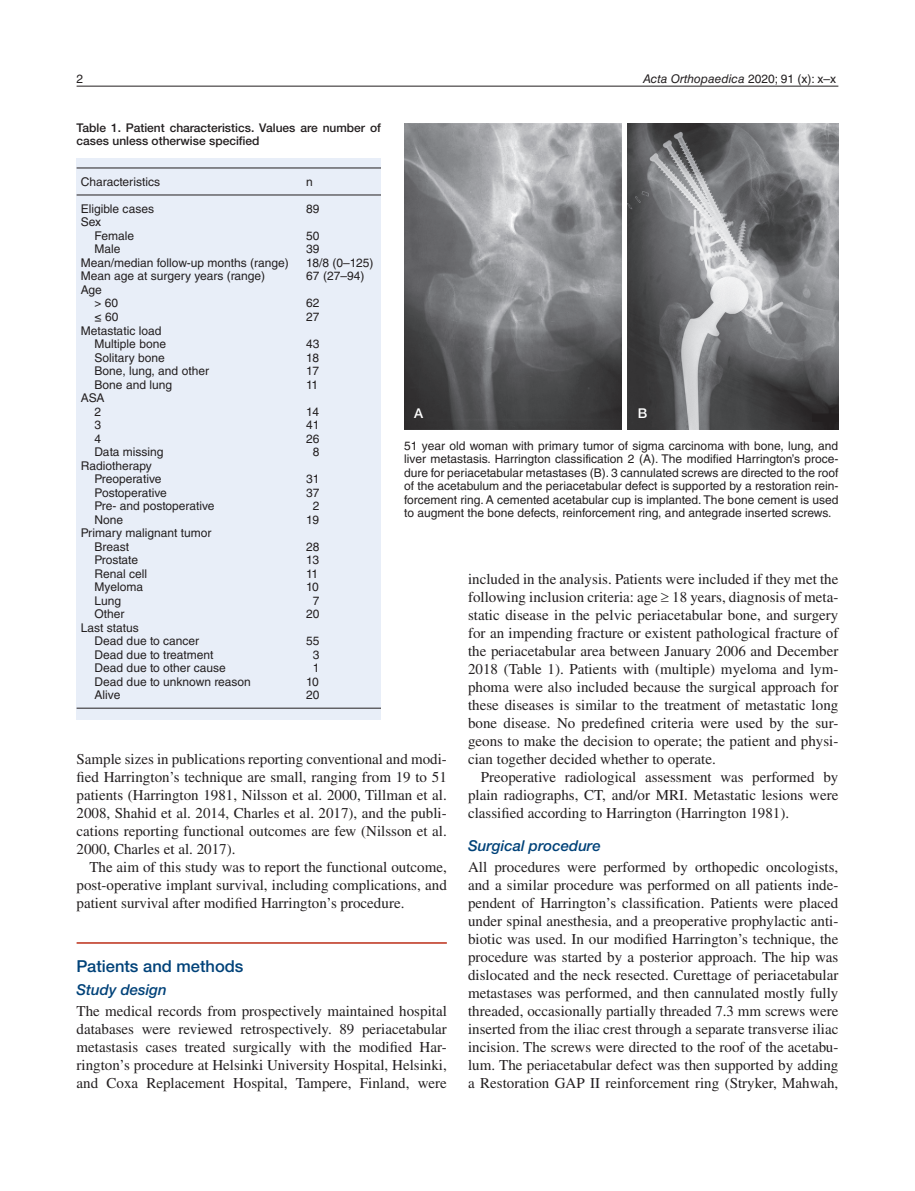
<style>
.page{position:relative;width:915px;height:1191px;background:#fff}
.page>*{position:absolute;margin:0;border:0;box-sizing:border-box;transform-origin:0 0}
.t1{font:500 16.5px "Helvetica Neue LTW1 G";color:#004279}
.t2{font:15px/18px "Times";color:#231f20;text-align:justify}
.t3{font:italic 500 15px "Helvetica Neue LTW1 G";color:#004279}
.t4{font:500 13.5px "Helvetica Neue LTW1 G";color:#fff}
.t5{font:12px/13.5px "Helvetica LT Std";color:#231f20}
.t6{font:500 12px/13.5px "Helvetica Neue LTW1 G";color:#231f20}
.t7{font:italic 12px "Helvetica LT Std";color:#231f20}
.s1{font-style:normal}
</style>
<div class="page">
<hr style="left:77px;top:86px;width:761px;height:1px;background:#231f20">
<hr style="left:77px;top:942px;width:369px;height:1px;background:#bc2e18">
<div style="left:77px;top:158px;width:304px;height:561px;background:#e8eef8"></div>
<hr style="left:77px;top:168px;width:304px;height:1px;background:#231f20">
<hr style="left:77px;top:195px;width:304px;height:1px;background:#231f20">
<hr style="left:77px;top:708px;width:304px;height:1px;background:#231f20">
<img style="left:627px;top:123px;width:211px;height:307px">
<img style="left:404px;top:123px;width:217px;height:307px">
<p class="t5" style="left:77px;top:72px;width:8px">2</p>
<p class="t7" style="left:643px;top:72px;width:195px">Acta Orthopaedica <span class="s1">2020; 91 (x): x–x</span></p>
<p class="t6" style="left:77px;top:121px;width:306px">Table 1. Patient characteristics. Values are number of cases unless otherwise specified</p>
<p class="t5" style="left:81px;top:175px;width:81px">Characteristics</p>
<p class="t5" style="left:306px;top:175px;width:8px">n</p>
<p class="t5" style="left:81px;top:202px;width:75px">Eligible cases</p>
<p class="t5" style="left:306px;top:202px;width:15px">89</p>
<p class="t5" style="left:95px;top:215px;width:41px;text-indent:-14px">Sex<br>Female</p>
<p class="t5" style="left:306px;top:229px;width:15px">50</p>
<p class="t5" style="left:95px;top:242px;width:28px">Male</p>
<p class="t5" style="left:306px;top:242px;width:15px">39</p>
<p class="t5" style="left:81px;top:256px;width:209px">Mean/median follow-up months (range)</p>
<p class="t5" style="left:306px;top:256px;width:69px">18/8 (0–125)</p>
<p class="t5" style="left:81px;top:269px;width:186px">Mean age at surgery years (range)</p>
<p class="t5" style="left:306px;top:269px;width:60px">67 (27–94)</p>
<p class="t5" style="left:95px;top:283px;width:25px;text-indent:-14px">Age<br>&gt; 60</p>
<p class="t5" style="left:306px;top:296px;width:15px">62</p>
<p class="t5" style="left:95px;top:310px;width:25px">≤ 60</p>
<p class="t5" style="left:306px;top:310px;width:15px">27</p>
<p class="t5" style="left:95px;top:323px;width:73px;text-indent:-14px">Metastatic load<br>Multiple bone</p>
<p class="t5" style="left:306px;top:337px;width:15px">43</p>
<p class="t5" style="left:95px;top:350px;width:72px">Solitary bone</p>
<p class="t5" style="left:306px;top:350px;width:14px">18</p>
<p class="t5" style="left:95px;top:364px;width:116px">Bone, lung, and other</p>
<p class="t5" style="left:306px;top:364px;width:14px">17</p>
<p class="t5" style="left:95px;top:377px;width:79px">Bone and lung</p>
<p class="t5" style="left:306px;top:377px;width:13px">11</p>
<p class="t5" style="left:81px;top:391px;width:25px;text-align:right">ASA<br>2</p>
<p class="t5" style="left:306px;top:404px;width:14px">14</p>
<p class="t5" style="left:95px;top:418px;width:8px">3</p>
<p class="t5" style="left:306px;top:418px;width:15px">41</p>
<p class="t5" style="left:95px;top:431px;width:8px">4</p>
<p class="t5" style="left:306px;top:431px;width:15px">26</p>
<p class="t5" style="left:95px;top:445px;width:70px">Data missing</p>
<p class="t5" style="left:313px;top:445px;width:8px">8</p>
<p class="t5" style="left:95px;top:458px;width:68px;text-indent:-14px">Radiotherapy<br>Preoperative</p>
<p class="t5" style="left:306px;top:472px;width:15px">31</p>
<p class="t5" style="left:95px;top:485px;width:74px">Postoperative</p>
<p class="t5" style="left:306px;top:485px;width:15px">37</p>
<p class="t5" style="left:95px;top:499px;width:121px">Pre- and postoperative</p>
<p class="t5" style="left:313px;top:499px;width:8px">2</p>
<p class="t5" style="left:95px;top:512px;width:30px">None</p>
<p class="t5" style="left:306px;top:512px;width:14px">19</p>
<p class="t5" style="left:95px;top:526px;width:118px;text-indent:-14px">Primary malignant tumor<br>Breast</p>
<p class="t5" style="left:306px;top:539px;width:15px">28</p>
<p class="t4" style="left:414px;top:405px;width:11px">A</p>
<p class="t4" style="left:637px;top:405px;width:11px">B</p>
<p class="t5" style="left:404px;top:439px;width:435px;text-align:justify">51 year old woman with primary tumor of sigma carcinoma with bone, lung, and liver metastasis. Harrington classification 2 (A). The modified Harrington’s proce&shy;dure for periacetabular metastases (B). 3 cannulated screws are directed to the roof of the acetabulum and the periacetabular defect is supported by a restoration rein&shy;forcement ring. A cemented acetabular cup is implanted. The bone cement is used to augment the bone defects, reinforcement ring, and antegrade inserted screws.</p>
<p class="t5" style="left:95px;top:553px;width:45px">Prostate</p>
<p class="t5" style="left:306px;top:553px;width:14px">13</p>
<p class="t5" style="left:95px;top:566px;width:54px">Renal cell</p>
<p class="t5" style="left:306px;top:566px;width:13px">11</p>
<p class="t5" style="left:95px;top:580px;width:50px">Myeloma</p>
<p class="t5" style="left:306px;top:580px;width:14px">10</p>
<p class="t5" style="left:95px;top:593px;width:28px">Lung</p>
<p class="t5" style="left:313px;top:593px;width:8px">7</p>
<p class="t5" style="left:95px;top:607px;width:32px">Other</p>
<p class="t5" style="left:306px;top:607px;width:15px">20</p>
<p class="t5" style="left:95px;top:620px;width:106px;text-indent:-14px">Last status<br>Dead due to cancer</p>
<p class="t5" style="left:306px;top:634px;width:15px">55</p>
<p class="t5" style="left:95px;top:647px;width:120px">Dead due to treatment</p>
<p class="t5" style="left:313px;top:647px;width:8px">3</p>
<p class="t5" style="left:95px;top:661px;width:133px">Dead due to other cause</p>
<p class="t5" style="left:313px;top:661px;width:8px">1</p>
<p class="t5" style="left:95px;top:674px;width:158px">Dead due to unknown reason</p>
<p class="t5" style="left:306px;top:674px;width:14px">10</p>
<p class="t5" style="left:95px;top:688px;width:27px">Alive</p>
<p class="t5" style="left:306px;top:688px;width:15px">20</p>
<p class="t2" style="left:77px;top:749px;width:371px">Sample sizes in publications reporting conventional and modi&shy;fied Harrington’s technique are small, ranging from 19 to 51 patients (Harrington 1981, Nilsson et al. 2000, Tillman et al.<br>2008, Shahid et al. 2014, Charles et al. 2017), and the publi&shy;cations reporting functional outcomes are few (Nilsson et al.<br>2000, Charles et al. 2017).</p>
<p class="t2" style="left:77px;top:857px;width:371px;text-indent:13px">The aim of this study was to report the functional outcome, post-operative implant survival, including complications, and patient survival after modified Harrington’s procedure.</p>
<p class="t1" style="left:77px;top:956px;width:168px">Patients and methods</p>
<p class="t3" style="left:77px;top:980px;width:92px">Study design</p>
<p class="t2" style="left:77px;top:1001px;width:371px">The medical records from prospectively maintained hospital databases were reviewed retrospectively. 89 periacetabular metastasis cases treated surgically with the modified Har&shy;rington’s procedure at Helsinki University Hospital, Helsinki, and Coxa Replacement Hospital, Tampere, Finland, were</p>
<p class="t2" style="left:468px;top:569px;width:371px">included in the analysis. Patients were included if they met the following inclusion criteria: age ≥ 18 years, diagnosis of meta&shy;static disease in the pelvic periacetabular bone, and surgery for an impending fracture or existent pathological fracture of the periacetabular area between January 2006 and December 2018 (Table 1). Patients with (multiple) myeloma and lym&shy;phoma were also included because the surgical approach for these diseases is similar to the treatment of metastatic long bone disease. No predefined criteria were used by the sur&shy;geons to make the decision to operate; the patient and physi&shy;cian together decided whether to operate.</p>
<p class="t2" style="left:468px;top:767px;width:371px;text-indent:13px">Preoperative radiological assessment was performed by plain radiographs, CT, and/or MRI. Metastatic lesions were classified according to Harrington (Harrington 1981).</p>
<p class="t3" style="left:468px;top:836px;width:134px">Surgical procedure</p>
<p class="t2" style="left:468px;top:857px;width:371px">All procedures were performed by orthopedic oncologists, and a similar procedure was performed on all patients inde&shy;pendent of Harrington’s classification. Patients were placed under spinal anesthesia, and a preoperative prophylactic anti&shy;biotic was used. In our modified Harrington’s technique, the procedure was started by a posterior approach. The hip was dislocated and the neck resected. Curettage of periacetabular metastases was performed, and then cannulated mostly fully threaded, occasionally partially threaded 7.3 mm screws were inserted from the iliac crest through a separate transverse iliac incision. The screws were directed to the roof of the acetabu&shy;lum. The periacetabular defect was then supported by adding a Restoration GAP II reinforcement ring (Stryker, Mahwah,</p>
</div>
